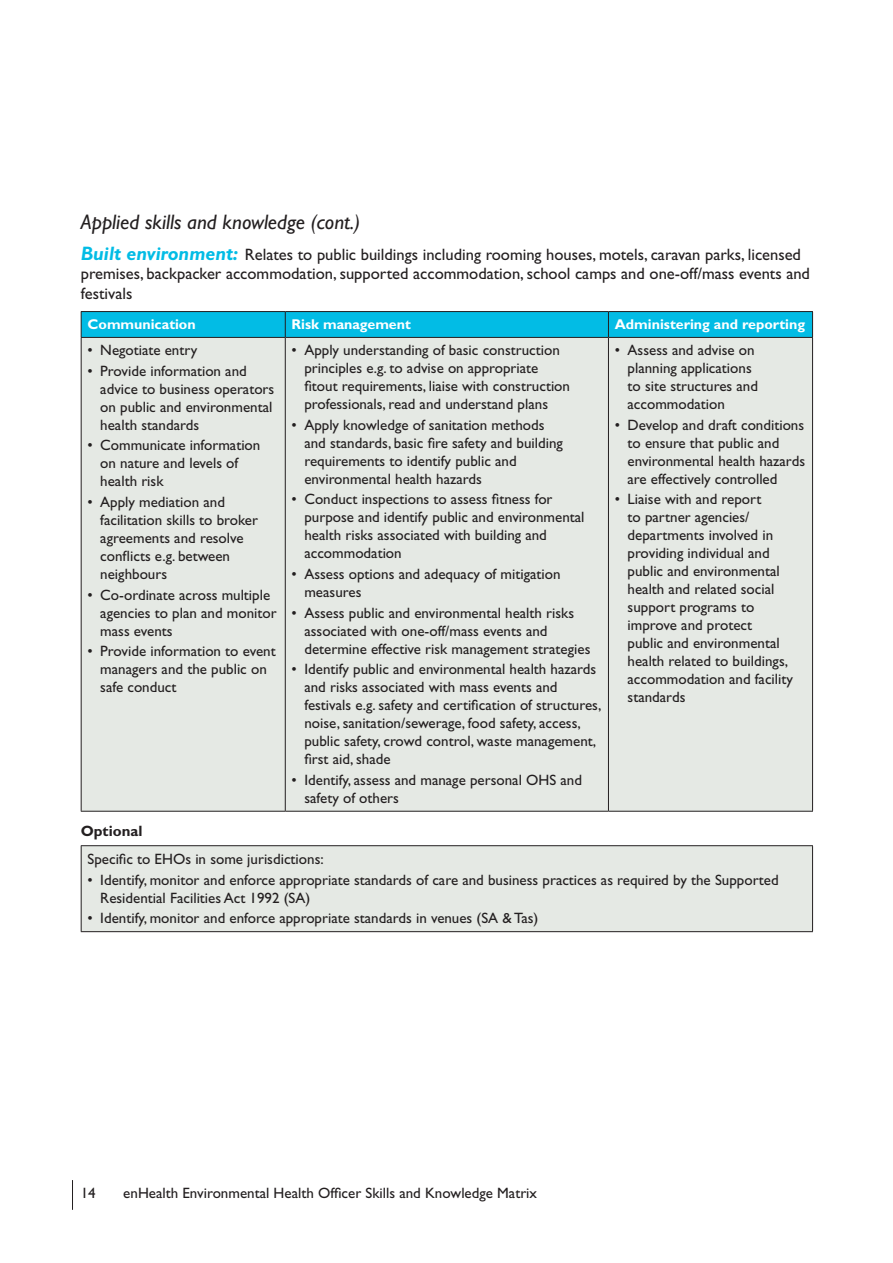
<style>
.page{position:relative;width:893px;height:1263px;background:#fff}
.page>*{position:absolute;margin:0;border:0;box-sizing:border-box;transform-origin:0 0}
.t1{font:italic 21px "Gill Sans";color:#231f20}
.t2{font:16.5px/19.5px "Gill Sans";color:#231f20}
.t3{font:15px/18px "Gill Sans";color:#231f20}
.t4{font:700 15px "Gill Sans";color:#231f20}
.t5{font:700 14.25px "Gill Sans";color:#fff}
.s1{font-weight:700;font-style:italic;font-size:19.5px;color:#02bce5}
</style>
<div class="page">
<hr style="left:72px;top:1180px;width:1px;height:30px;background:#231f20">
<div style="left:82px;top:338px;width:730px;height:473px;background:#e5e9e4"></div>
<hr style="left:285px;top:338px;width:1px;height:473px;background:#231f20">
<hr style="left:608px;top:338px;width:1px;height:473px;background:#231f20">
<hr style="left:81px;top:311px;width:204px;height:1px;background:#231f20">
<hr style="left:285px;top:311px;width:323px;height:1px;background:#231f20">
<hr style="left:608px;top:311px;width:205px;height:1px;background:#231f20">
<svg style="left:81px;top:312px;width:732px;height:25px;background:#02b9e2"></svg>
<hr style="left:81px;top:337px;width:204px;height:1px;background:#231f20">
<hr style="left:81px;top:338px;width:1px;height:473px;background:#231f20">
<hr style="left:285px;top:337px;width:323px;height:1px;background:#231f20">
<hr style="left:608px;top:337px;width:205px;height:1px;background:#231f20">
<hr style="left:812px;top:338px;width:1px;height:473px;background:#231f20">
<hr style="left:81px;top:811px;width:204px;height:1px;background:#231f20">
<hr style="left:285px;top:811px;width:323px;height:1px;background:#231f20">
<hr style="left:608px;top:811px;width:205px;height:1px;background:#231f20">
<div style="left:81px;top:846px;width:732px;height:86px;background:#e5e9e4"></div>
<hr style="left:81px;top:845px;width:732px;height:1px;background:#231f20">
<hr style="left:81px;top:846px;width:1px;height:85px;background:#231f20">
<hr style="left:812px;top:846px;width:1px;height:85px;background:#231f20">
<hr style="left:81px;top:931px;width:732px;height:1px;background:#231f20">
<h1 class="t1" style="left:81px;top:210px;width:281px">Applied skills and knowledge (cont.)</h1>
<p class="t2" style="left:81px;top:244px;width:731px"><span class="s1">Built environment:</span> Relates to public buildings including rooming houses, motels, caravan parks, licensed premises, backpacker accommodation, supported accommodation, school camps and one-off/mass events and festivals</p>
<p class="t5" style="left:88px;top:316px;width:110px">Communication</p>
<p class="t5" style="left:292px;top:316px;width:121px">Risk management</p>
<p class="t5" style="left:615px;top:316px;width:192px">Administering and reporting</p>
<p class="t3" style="left:88px;top:341px;width:111px">• Negotiate entry</p>
<p class="t3" style="left:100px;top:362px;width:176px;text-indent:-13px">• Provide information and advice to business operators on public and environmental health standards</p>
<p class="t3" style="left:100px;top:436px;width:162px;text-indent:-13px">• Communicate information on nature and levels of health risk</p>
<p class="t3" style="left:100px;top:493px;width:159px;text-indent:-13px">• Apply mediation and facilitation skills to broker agreements and resolve conflicts e.g. between neighbours</p>
<p class="t3" style="left:100px;top:585px;width:178px;text-indent:-13px">• Co-ordinate across multiple agencies to plan and monitor mass events</p>
<p class="t3" style="left:100px;top:642px;width:177px;text-indent:-13px">• Provide information to event managers and the public on safe conduct</p>
<p class="t3" style="left:304px;top:341px;width:267px;text-indent:-13px">• Apply understanding of basic construction principles e.g. to advise on appropriate fitout requirements, liaise with construction professionals, read and understand plans</p>
<p class="t3" style="left:304px;top:416px;width:260px;text-indent:-13px">• Apply knowledge of sanitation methods and standards, basic fire safety and building requirements to identify public and environmental health hazards</p>
<p class="t3" style="left:304px;top:490px;width:282px;text-indent:-13px">• Conduct inspections to assess fitness for purpose and identify public and environmental health risks associated with building and accommodation</p>
<p class="t3" style="left:304px;top:565px;width:258px;text-indent:-13px">• Assess options and adequacy of mitigation measures</p>
<p class="t3" style="left:304px;top:603px;width:288px;text-indent:-13px">• Assess public and environmental health risks associated with one-off/mass events and determine effective risk management strategies</p>
<p class="t3" style="left:304px;top:660px;width:298px;text-indent:-13px">• Identify public and environmental health hazards and risks associated with mass events and festivals e.g. safety and certification of structures, noise, sanitation/sewerage, food safety, access, public safety, crowd control, waste management, first aid, shade</p>
<p class="t3" style="left:304px;top:771px;width:279px;text-indent:-13px">• Identify, assess and manage personal OHS and safety of others</p>
<p class="t3" style="left:628px;top:341px;width:132px;text-indent:-13px">• Assess and advise on planning applications to site structures and accommodation</p>
<p class="t3" style="left:628px;top:416px;width:179px;text-indent:-13px">• Develop and draft conditions to ensure that public and environmental health hazards are effectively controlled</p>
<p class="t3" style="left:628px;top:490px;width:167px;text-indent:-13px">• Liaise with and report<br>to partner agencies/ departments involved in providing individual and public and environmental health and related social support programs to improve and protect<br>public and environmental health related to buildings, accommodation and facility standards</p>
<p class="t4" style="left:81px;top:822px;width:63px">Optional</p>
<p class="t3" style="left:88px;top:849px;width:238px">Specific to EHOs in some jurisdictions:</p>
<p class="t3" style="left:100px;top:870px;width:680px;text-indent:-13px">• Identify, monitor and enforce appropriate standards of care and business practices as required by the Supported<br>Residential Facilities Act 1992 (SA)</p>
<p class="t3" style="left:88px;top:909px;width:452px">• Identify, monitor and enforce appropriate standards in venues (SA &amp; Tas)</p>
<p class="t3" style="left:81px;top:1184px;width:16px">14</p>
<p class="t3" style="left:123px;top:1184px;width:415px">enHealth Environmental Health Officer Skills and Knowledge Matrix</p>
</div>
